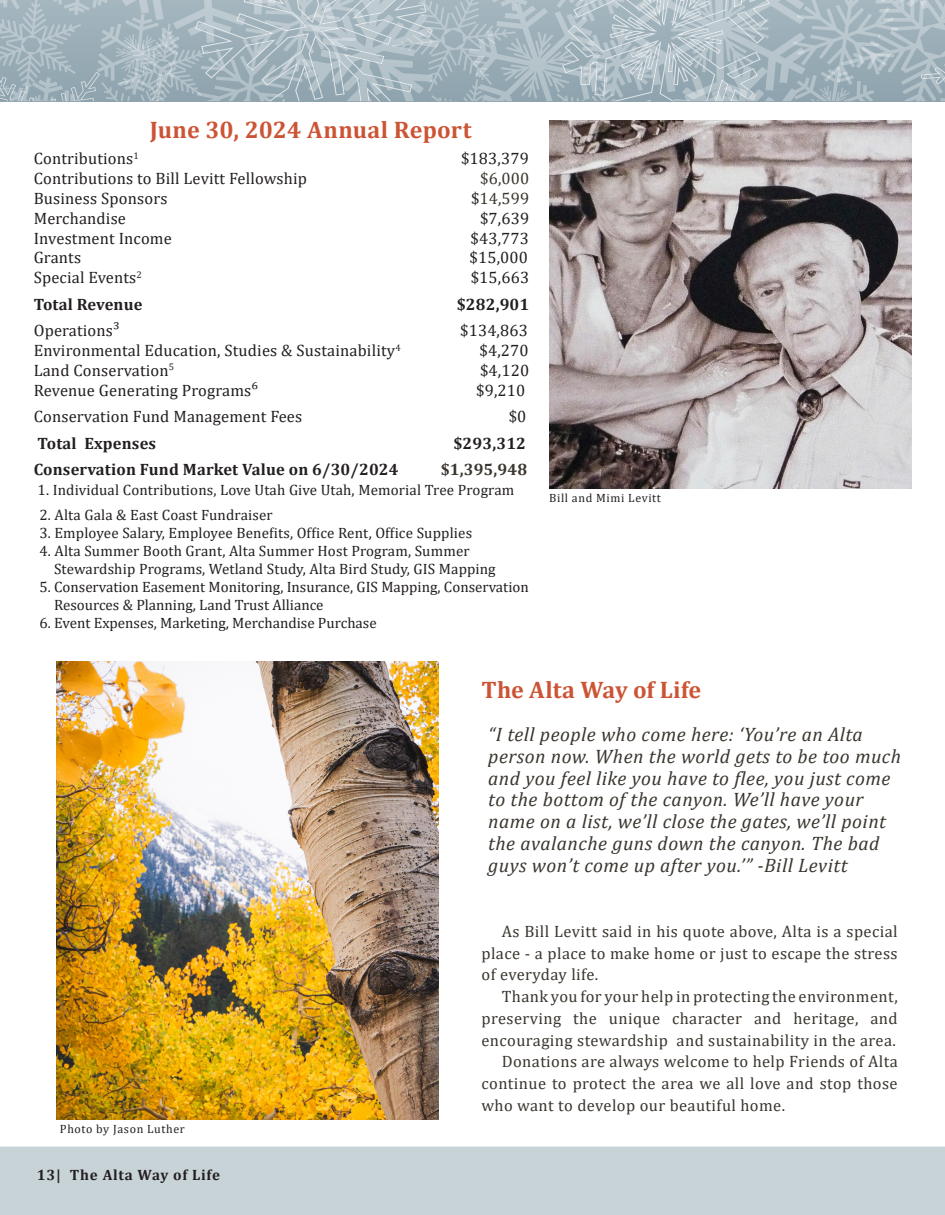
<style>
.page{position:relative;width:945px;height:1215px;background:#fff}
.page>*{position:absolute;margin:0;border:0;box-sizing:border-box;transform-origin:0 0}
.Titles_-_Muti_Article{font:700 24px "Cambria";color:#cc5434}
.FOA_Newsletter_Muti_Paragraph_One_Articl{font:italic 19.5px/21.8px "Cambria";letter-spacing:.025em;color:#3a352e}
.FOA_Newsletter_Muti_Paragraph_One_Articl-2{font:16.5px/21.8px "Cambria";letter-spacing:.025em;color:#3a352e;text-align:justify}
.t1{font:16.5px "Cambria";letter-spacing:.01em;color:#231f20}
.t2{font:700 16.5px "Cambria";letter-spacing:.01em;color:#231f20}
.t3{font:700 16.5px "Cambria";letter-spacing:.01em;color:#3a352e}
.t4{font:15px/18px "Cambria";letter-spacing:.01em;color:#231f20}
.t5{font:700 15px "Cambria";letter-spacing:.05em;color:#231f20}
.t6{font:12px "Cambria";letter-spacing:.05em;color:#231f20}
.s1{color:#231f20}
</style>
<div class="page">
<div style="left:0;top:1147px;width:945px;height:68px;background:#c8d3d8"></div>
<svg style="left:0;top:0;width:945px;height:102px;background:#a9b9c1"></svg>
<img style="left:549px;top:121px;width:362px;height:368px">
<img style="left:57px;top:662px;width:382px;height:458px">
<p class="Titles_-_Muti_Article" style="left:150px;top:113px;width:323px">June 30, 2024 Annual Report</p>
<p class="t1" style="left:34px;top:149px;width:107px">Contributions<sup>1</sup></p>
<p class="t1" style="left:461px;top:149px;width:69px">$183,379</p>
<p class="t1" style="left:34px;top:169px;width:275px">Contributions to Bill Levitt Fellowship</p>
<p class="FOA_Newsletter_Muti_Paragraph_One_Articl-2" style="left:480px;top:168px;width:51px">$6,000</p>
<p class="t1" style="left:34px;top:189px;width:135px">Business Sponsors</p>
<p class="FOA_Newsletter_Muti_Paragraph_One_Articl-2" style="left:471px;top:188px;width:60px"><span class="s1">$</span>14,599</p>
<p class="t1" style="left:34px;top:209px;width:94px">Merchandise</p>
<p class="t1" style="left:480px;top:209px;width:51px">$7,639</p>
<p class="t1" style="left:34px;top:228px;width:140px">Investment Income</p>
<p class="t1" style="left:471px;top:228px;width:60px">$43,773</p>
<p class="t1" style="left:34px;top:248px;width:49px">Grants</p>
<p class="t1" style="left:470px;top:248px;width:60px">$15,000</p>
<p class="t1" style="left:34px;top:268px;width:110px">Special Events<sup>2</sup></p>
<p class="t1" style="left:471px;top:268px;width:60px">$15,663</p>
<p class="t2" style="left:34px;top:293px;width:110px">Total Revenue</p>
<p class="t2" style="left:457px;top:293px;width:74px">$282,901</p>
<p class="t1" style="left:34px;top:321px;width:88px">Operations³</p>
<p class="t1" style="left:460px;top:321px;width:69px">$134,863</p>
<p class="t1" style="left:34px;top:341px;width:368px">Environmental Education, Studies &amp; Sustainability<sup>4</sup></p>
<p class="t1" style="left:480px;top:341px;width:51px">$4,270</p>
<p class="t1" style="left:34px;top:361px;width:142px">Land Conservation<sup>5</sup></p>
<p class="t1" style="left:480px;top:361px;width:51px">$4,120</p>
<p class="t1" style="left:34px;top:380px;width:226px">Revenue Generating Programs⁶</p>
<p class="t1" style="left:476px;top:380px;width:51px">$9,210</p>
<p class="t1" style="left:34px;top:407px;width:270px">Conservation Fund Management Fees</p>
<p class="t1" style="left:509px;top:407px;width:19px">$0</p>
<p class="t2" style="left:38px;top:432px;width:120px">Total Expenses</p>
<p class="t2" style="left:453px;top:432px;width:74px">$293,312</p>
<p class="t2" style="left:34px;top:458px;width:366px">Conservation Fund Market Value on 6/30/2024</p>
<p class="t3" style="left:441px;top:458px;width:88px">$1,395,948</p>
<p class="t4" style="left:38px;top:481px;width:478px">1. Individual Contributions, Love Utah Give Utah, Memorial Tree Program</p>
<p class="t4" style="left:39px;top:506px;width:235px">2. Alta Gala &amp; East Coast Fundraiser</p>
<p class="t4" style="left:39px;top:524px;width:434px">3. Employee Salary, Employee Benefits, Office Rent, Office Supplies</p>
<p class="t4" style="left:54px;top:542px;width:443px;text-indent:-15px">4. Alta Summer Booth Grant, Alta Summer Host Program, Summer<br>Stewardship Programs, Wetland Study, Alta Bird Study, GIS Mapping</p>
<p class="t4" style="left:54px;top:578px;width:476px;text-indent:-15px">5. Conservation Easement Monitoring, Insurance, GIS Mapping, Conservation<br>Resources &amp; Planning, Land Trust Alliance</p>
<p class="t4" style="left:39px;top:614px;width:339px">6. Event Expenses, Marketing, Merchandise Purchase</p>
<p class="t6" style="left:549px;top:491px;width:113px">Bill and Mimi Levitt</p>
<p class="Titles_-_Muti_Article" style="left:482px;top:672px;width:221px">The Alta Way of Life</p>
<p class="FOA_Newsletter_Muti_Paragraph_One_Articl" style="left:488px;top:723px;width:414px">“I tell people who come here: ‘You’re an Alta person now. When the world gets to be too much and you feel like you have to flee, you just come to the bottom of the canyon. We’ll have your name on a list, we’ll close the gates, we’ll point the avalanche guns down the canyon. The bad guys won’t come up after you.’” -Bill Levitt</p>
<p class="t6" style="left:60px;top:1122px;width:126px">Photo by Jason Luther</p>
<p class="t5" style="left:37px;top:1164px;width:185px">13| The Alta Way of Life</p>
<p class="FOA_Newsletter_Muti_Paragraph_One_Articl-2" style="left:482px;top:920px;width:418px;text-indent:20px">As Bill Levitt said in his quote above, Alta is a special place - a place to make home or just to escape the stress of everyday life.</p>
<p class="FOA_Newsletter_Muti_Paragraph_One_Articl-2" style="left:482px;top:985px;width:418px;text-indent:20px">Thank you for your help in protecting the environment, preserving the unique character and heritage, and encouraging stewardship and sustainability in the area.</p>
<p class="FOA_Newsletter_Muti_Paragraph_One_Articl-2" style="left:482px;top:1051px;width:418px;text-indent:20px">Donations are always welcome to help Friends of Alta continue to protect the area we all love and stop those who want to develop our beautiful home.</p>
</div>
